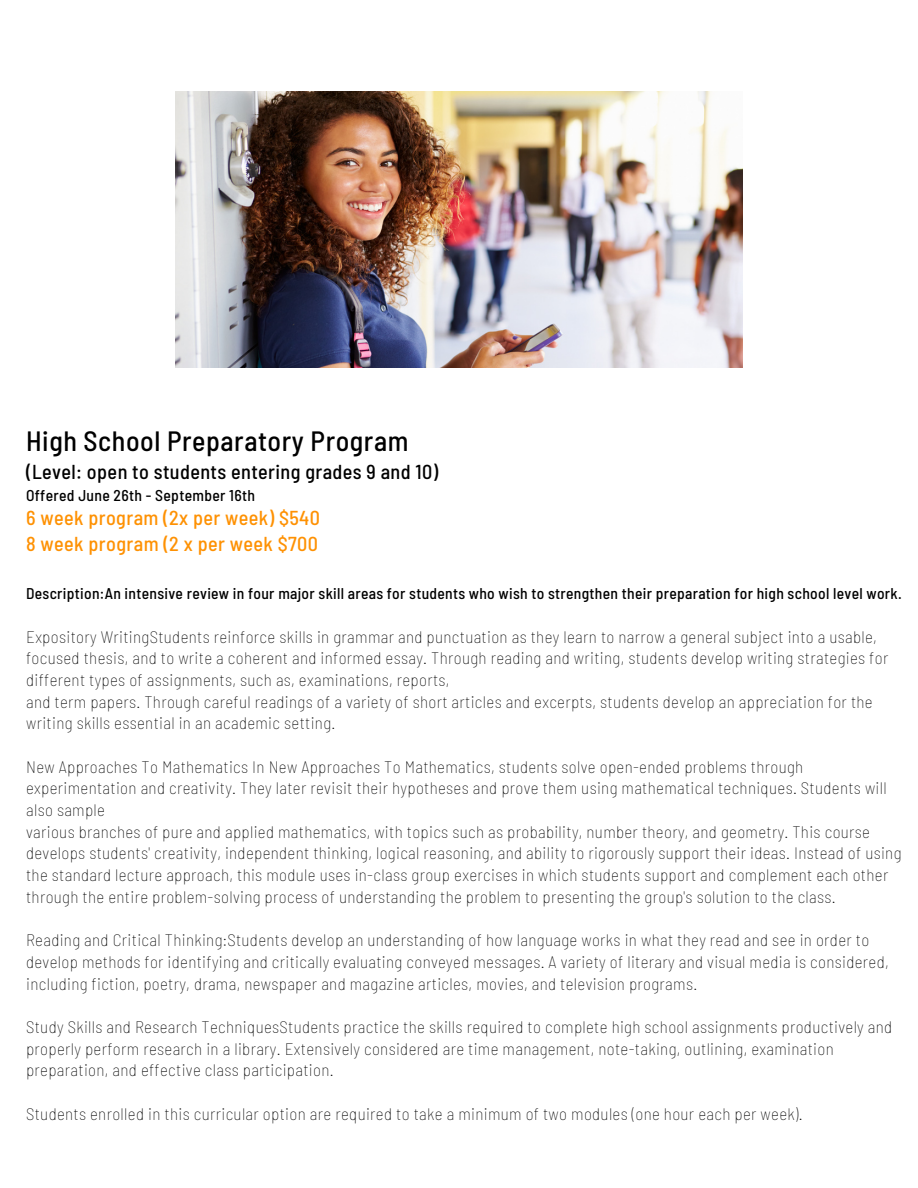
<style>
.page{position:relative;width:918px;height:1188px;background:#fff}
.page>*{position:absolute;margin:0;border:0;box-sizing:border-box;transform-origin:0 0}
.t1{font:500 semi-condensed 27.9px "Barlow";letter-spacing:.02em;color:#000}
.t2{font:500 semi-condensed 20.1px/26.2px "Barlow";letter-spacing:.02em;color:#fe9103}
.t3{font:500 semi-condensed 20.1px "Barlow";letter-spacing:.02em;color:#000}
.t4{font:100 semi-condensed 17.1px/21.8px "Barlow";letter-spacing:.02em;color:#000}
.t5{font:500 semi-condensed 15.6px "Barlow";letter-spacing:.02em;color:#000}
</style>
<div class="page">
<img style="left:175px;top:92px;width:567px;height:275px">
<h1 class="t1" style="left:26px;top:423px;width:384px">High School Preparatory Program</h1>
<p class="t3" style="left:26px;top:459px;width:414px">(Level: open to students entering grades 9 and 10)</p>
<p class="t5" style="left:26px;top:485px;width:230px">Offered June 26th - September 16th</p>
<p class="t2" style="left:26px;top:504px;width:295px">6 week program (2x per week) $540<br>8 week program (2 x per week $700</p>
<p class="t5" style="left:26px;top:584px;width:877px">Description:An intensive review in four major skill areas for students who wish to strengthen their preparation for high school level work.</p>
<p class="t4" style="left:26px;top:625px;width:864px">Expository WritingStudents reinforce skills in grammar and punctuation as they learn to narrow a general subject into a usable, focused thesis, and to write a coherent and informed essay. Through reading and writing, students develop writing strategies for different types of assignments, such as, examinations, reports,<br>and term papers. Through careful readings of a variety of short articles and excerpts, students develop an appreciation for the writing skills essential in an academic setting.</p>
<p class="t4" style="left:26px;top:755px;width:877px">New Approaches To Mathematics In New Approaches To Mathematics, students solve open-ended problems through experimentation and creativity. They later revisit their hypotheses and prove them using mathematical techniques. Students will also sample<br>various branches of pure and applied mathematics, with topics such as probability, number theory, and geometry. This course develops students' creativity, independent thinking, logical reasoning, and ability to rigorously support their ideas. Instead of using the standard lecture approach, this module uses in-class group exercises in which students support and complement each other through the entire problem-solving process of understanding the problem to presenting the group's solution to the class.</p>
<p class="t4" style="left:26px;top:929px;width:864px">Reading and Critical Thinking:Students develop an understanding of how language works in what they read and see in order to develop methods for identifying and critically evaluating conveyed messages. A variety of literary and visual media is considered, including fiction, poetry, drama, newspaper and magazine articles, movies, and television programs.</p>
<p class="t4" style="left:26px;top:1015px;width:868px">Study Skills and Research TechniquesStudents practice the skills required to complete high school assignments productively and properly perform research in a library. Extensively considered are time management, note-taking, outlining, examination preparation, and effective class participation.</p>
<p class="t4" style="left:26px;top:1102px;width:778px">Students enrolled in this curricular option are required to take a minimum of two modules (one hour each per week).</p>
</div>
